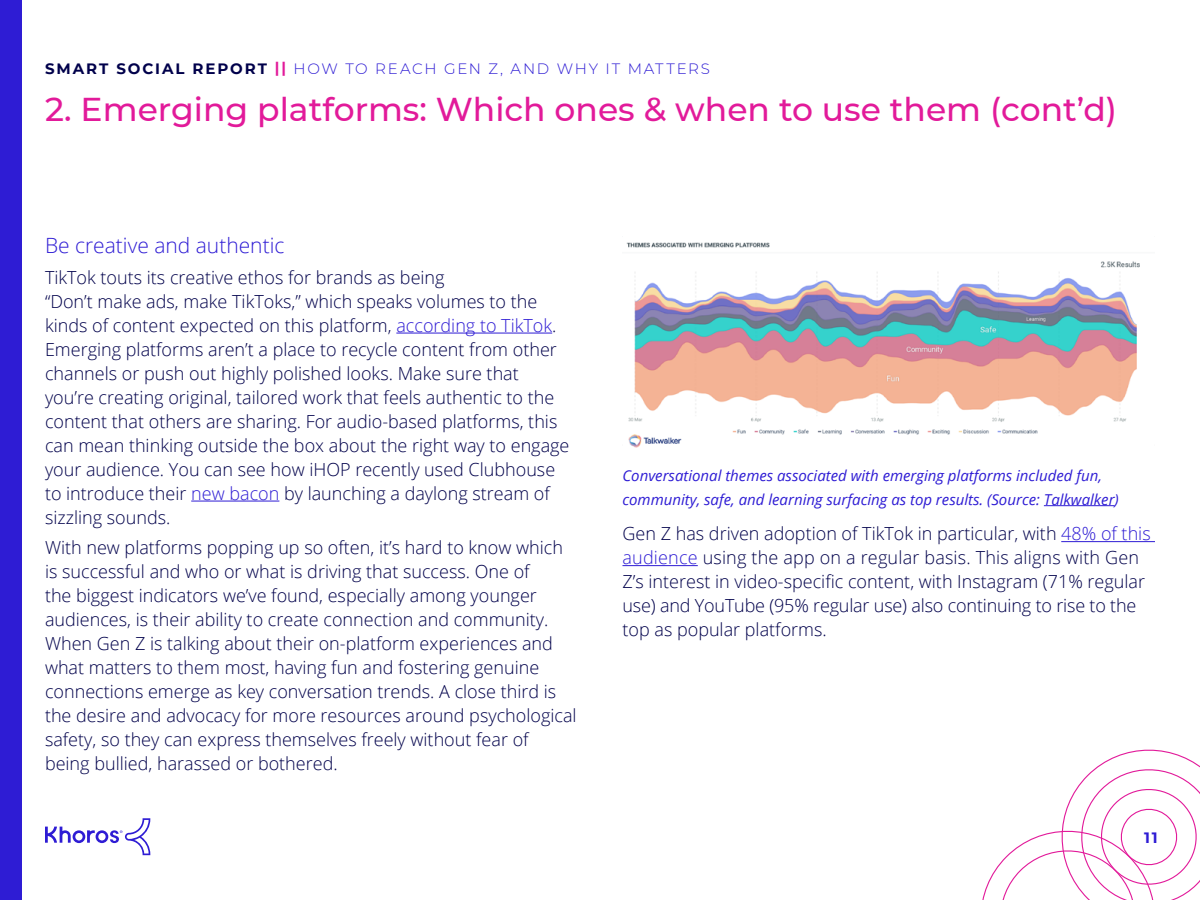
<style>
.page{position:relative;width:1200px;height:900px;background:#fff}
.page>*{position:absolute;margin:0;border:0;box-sizing:border-box;transform-origin:0 0}
.t1{font:500 33px "Montserrat";color:#e21a9a}
.t2{font:300 21px "Open Sans";color:#2e1cd4}
.t3{font:300 18px/24px "Open Sans";color:#00004b}
.t4{font:italic 15px/24px "Open Sans";color:#2e1cd4}
.t5{font:300 15px "Montserrat";letter-spacing:.115em;color:#2e1cd4}
.t6{font:700 15px "Montserrat";color:#2e1cd4}
.s1{font-weight:700;color:#00004b}
.s2{font-weight:700;color:#e21a9a}
.s3{color:#2e1cd4}
</style>
<div class="page">
<div style="left:0;top:0;width:21px;height:900px;background:#2e1cd4"></div>
<img style="left:626px;top:242px;width:514px;height:206px">
<svg style="left:45px;top:818px;width:105px;height:37px"></svg>
<svg style="left:982px;top:749px;width:218px;height:151px"></svg>
<hr style="left:396px;top:333px;width:156px;height:1px;background:#2e1cd4">
<hr style="left:191px;top:501px;width:88px;height:1px;background:#2e1cd4">
<hr style="left:1061px;top:541px;width:94px;height:1px;background:#2e1cd4">
<hr style="left:622px;top:565px;width:76px;height:1px;background:#2e1cd4">
<hr style="left:1044px;top:505px;width:71px;height:1px;background:#2e1cd4">
<p class="t5" style="left:45px;top:59px;width:666px"><span class="s1">SMART SOCIAL REPORT</span> <span class="s2">||</span> HOW TO REACH GEN Z, AND WHY IT MATTERS</p>
<h1 class="t1" style="left:45px;top:87px;width:1074px">2. Emerging platforms: Which ones &amp; when to use them (cont’d)</h1>
<p class="t2" style="left:45px;top:231px;width:241px">Be creative and authentic</p>
<p class="t3" style="left:45px;top:265px;width:526px">TikTok touts its creative ethos for brands as being<br>“Don’t make ads, make TikToks,” which speaks volumes to the kinds of content expected on this platform, <span class="s3">according to TikTok</span>.<br>Emerging platforms aren’t a place to recycle content from other channels or push out highly polished looks. Make sure that you’re creating original, tailored work that feels authentic to the content that others are sharing. For audio-based platforms, this can mean thinking outside the box about the right way to engage your audience. You can see how iHOP recently used Clubhouse to introduce their <span class="s3">new bacon</span> by launching a daylong stream of sizzling sounds.</p>
<p class="t3" style="left:45px;top:535px;width:533px">With new platforms popping up so often, it’s hard to know which is successful and who or what is driving that success. One of<br>the biggest indicators we’ve found, especially among younger audiences, is their ability to create connection and community.<br>When Gen Z is talking about their on-platform experiences and what matters to them most, having fun and fostering genuine connections emerge as key conversation trends. A close third is the desire and advocacy for more resources around psychological safety, so they can express themselves freely without fear of being bullied, harassed or bothered.</p>
<p class="t4" style="left:622px;top:463px;width:498px">Conversational themes associated with emerging platforms included fun, community, safe, and learning surfacing as top results. (Source: Talkwalker)</p>
<p class="t3" style="left:622px;top:521px;width:530px">Gen Z has driven adoption of TikTok in particular, with <span class="s3">48% of this audience</span> using the app on a regular basis. This aligns with Gen Z’s interest in video-specific content, with Instagram (71% regular use) and YouTube (95% regular use) also continuing to rise to the top as popular platforms.</p>
<p class="t6" style="left:1144px;top:827px;width:15px">11</p>
</div>
